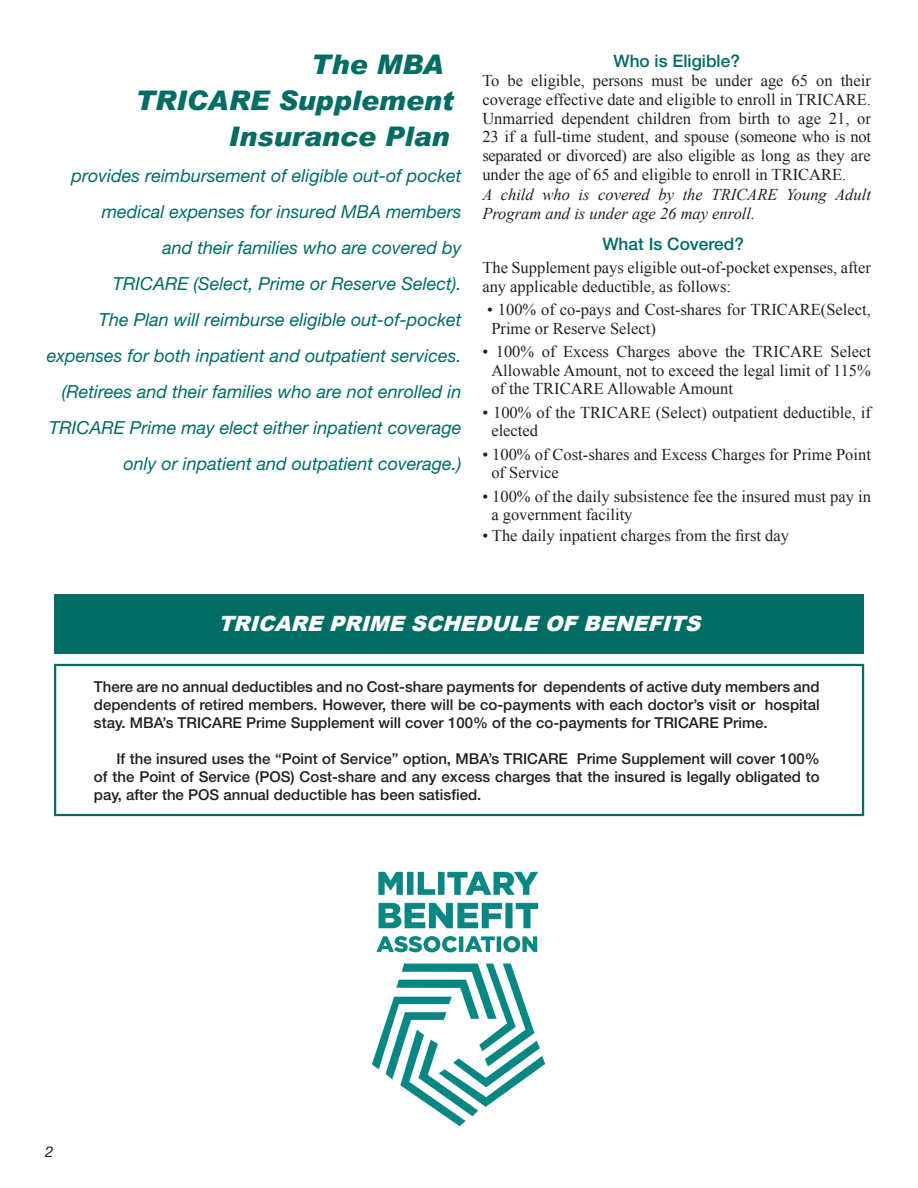
<style>
.page{position:relative;width:918px;height:1188px;background:#fff}
.page>*{position:absolute;margin:0;border:0;box-sizing:border-box;transform-origin:0 0}
.t1{font:italic 900 27px "Arial";color:#006c64}
.t2{font:italic 900 21px "Arial";color:#fff}
.t3{font:italic 18px/36px "Helvetica Neue";color:#006c64;text-align:right}
.t4{font:500 17.25px "Helvetica Neue";color:#006c64}
.t5{font:16.5px/18.8px "Times New Roman";color:#231f20}
.t6{font:italic 16.5px/18.8px "Times New Roman";color:#231f20}
.t7{font:500 15px/18px "Helvetica Neue";color:#231f20;text-align:justify}
.t8{font:italic 15px "Helvetica Neue";color:#231f20}
</style>
<div class="page">
<img style="left:372px;top:871px;width:174px;height:256px">
<div style="left:54px;top:664px;width:810px;height:152px;border:2px solid #006c64"></div>
<div style="left:54px;top:594px;width:810px;height:59px;background:#006c64"></div>
<h1 class="t1" style="left:311px;top:48px;width:134px">The MBA</h1>
<h1 class="t1" style="left:136px;top:84px;width:320px">TRICARE Supplement</h1>
<h1 class="t1" style="left:229px;top:120px;width:222px">Insurance Plan</h1>
<p class="t3" style="left:47px;top:158px;width:416px">provides reimbursement of eligible out-of pocket medical expenses for insured MBA members<br>and their families who are covered by<br>TRICARE (Select, Prime or Reserve Select).<br>The Plan will reimburse eligible out-of-pocket expenses for both inpatient and outpatient services. (Retirees and their families who are not enrolled in TRICARE Prime may elect either inpatient coverage only or inpatient and outpatient coverage.)</p>
<p class="t4" style="left:613px;top:51px;width:128px">Who is Eligible?</p>
<p class="t5" style="left:482px;top:71px;width:390px;text-align:justify">To be eligible, persons must be under age 65 on their coverage effective date and eligible to enroll in TRICARE.<br>Unmarried dependent children from birth to age 21, or 23 if a full-time student, and spouse (someone who is not separated or divorced) are also eligible as long as they are under the age of 65 and eligible to enroll in TRICARE.</p>
<p class="t6" style="left:482px;top:185px;width:390px">A child who is covered by the TRICARE Young Adult<br>Program and is under age 26 may enroll.</p>
<p class="t4" style="left:602px;top:233px;width:143px">What Is Covered?</p>
<p class="t5" style="left:482px;top:258px;width:390px">The Supplement pays eligible out-of-pocket expenses, after any applicable deductible, as follows:</p>
<p class="t5" style="left:487px;top:300px;width:385px">• 100% of co-pays and Cost-shares for TRICARE(Select,<br>Prime or Reserve Select)</p>
<p class="t5" style="left:491px;top:342px;width:381px;text-align:justify;text-indent:-9px">• 100% of Excess Charges above the TRICARE Select Allowable Amount, not to exceed the legal limit of 115% of the TRICARE Allowable Amount</p>
<p class="t5" style="left:491px;top:403px;width:381px;text-indent:-9px">• 100% of the TRICARE (Select) outpatient deductible, if elected</p>
<p class="t5" style="left:491px;top:445px;width:381px;text-indent:-9px">• 100% of Cost-shares and Excess Charges for Prime Point of Service</p>
<p class="t5" style="left:491px;top:486px;width:381px;text-indent:-9px">• 100% of the daily subsistence fee the insured must pay in a government facility</p>
<p class="t5" style="left:482px;top:526px;width:308px">• The daily inpatient charges from the first day</p>
<p class="t2" style="left:218px;top:608px;width:491px">TRICARE PRIME SCHEDULE OFBENEFITS</p>
<p class="t7" style="left:94px;top:677px;width:727px">There are no annual deductibles and no Cost-share payments for dependents of active duty members and dependents of retired members. However, there will be co-payments with each doctor’s visit or hospital stay. MBA’s TRICARE Prime Supplement will cover 100% of the co-payments for TRICARE Prime.</p>
<p class="t7" style="left:94px;top:749px;width:727px;text-indent:22px">If the insured uses the “Point of Service” option, MBA’s TRICARE Prime Supplement will cover 100% of the Point of Service (POS) Cost-share and any excess charges that the insured is legally obligated to pay, after the POS annual deductible has been satisfied.</p>
<p class="t8" style="left:45px;top:1143px;width:10px">2</p>
</div>
